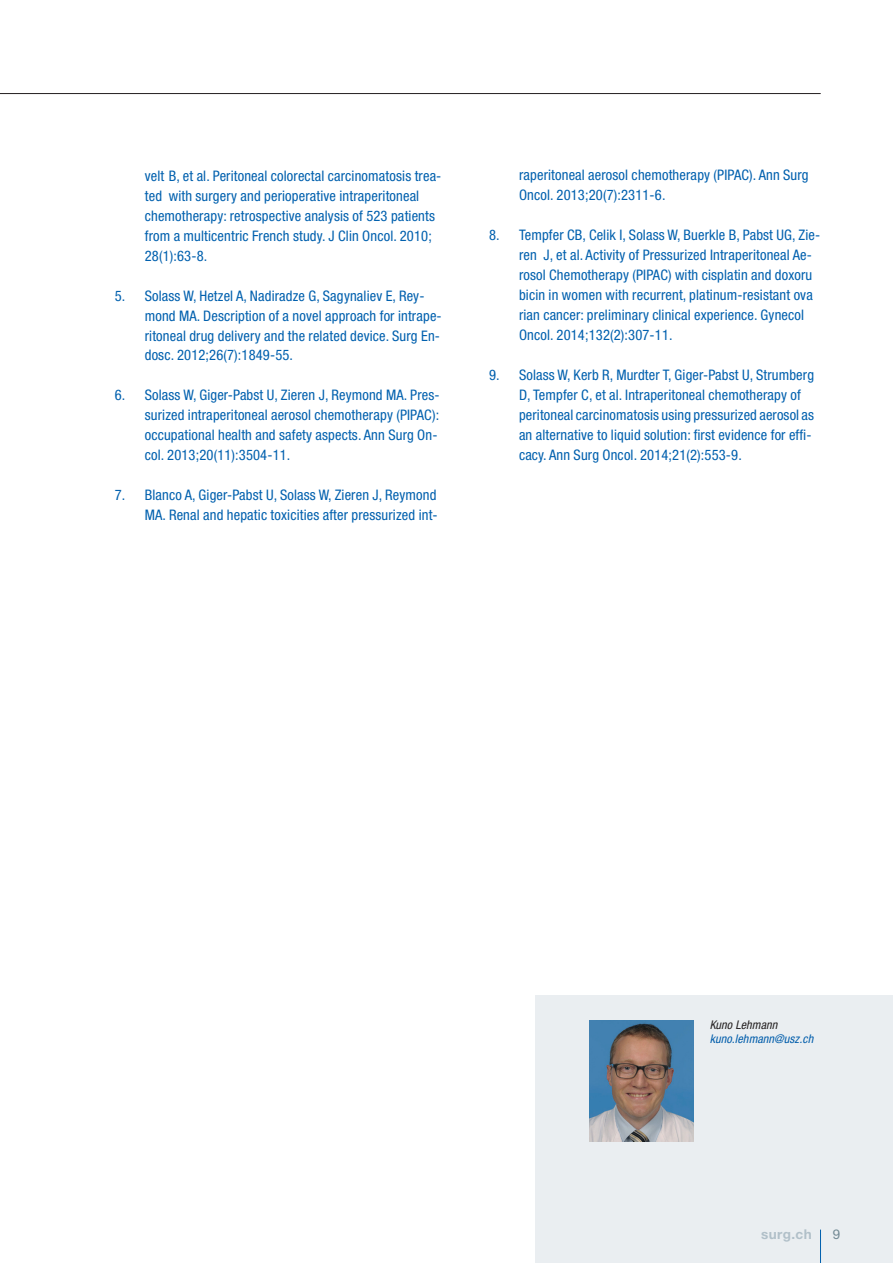
<style>
.page{position:relative;width:893px;height:1263px;background:#fff}
.page>*{position:absolute;margin:0;border:0;box-sizing:border-box;transform-origin:0 0}
.t1{font:condensed 14.55px/20px "Helvetica Neue LT Std";letter-spacing:.01em;color:#0160ae}
.t2{font:700 13.5px "Helvetica Neue LT Std";letter-spacing:.03em;color:#b1c0c9}
.t3{font:13.5px "Helvetica Neue LT Std";color:#738a95}
.t4{font:italic condensed 12px "Helvetica Neue LT Std";letter-spacing:.01em;color:#015dab}
.t5{font:italic condensed 12px "Helvetica Neue LT Std";letter-spacing:.01em;color:#231f20}
</style>
<div class="page">
<div style="left:536px;top:995px;width:357px;height:268px;background:#eaeef1"></div>
<img style="left:589px;top:1020px;width:104px;height:121px">
<hr style="left:0;top:93px;width:821px;height:1px;background:#231f20">
<hr style="left:820px;top:1229px;width:1px;height:34px;background:#0160ae">
<p class="t1" style="left:145px;top:166px;width:298px">velt B, et al. Peritoneal colorectal carcinomatosis trea&shy;ted with surgery and perioperative intraperitoneal chemotherapy: retrospective analysis of 523 patients from a multicentric French study. J Clin Oncol. 2010; 28(1):63-8.</p>
<p class="t1" style="left:145px;top:285px;width:298px;text-indent:-30px">5. Solass W, Hetzel A, Nadiradze G, Sagynaliev E, Rey&shy;mond MA. Description of a novel approach for intrape&shy;ritoneal drug delivery and the related device. Surg En&shy;dosc. 2012;26(7):1849-55.</p>
<p class="t1" style="left:145px;top:385px;width:296px;text-indent:-30px">6. Solass W, Giger-Pabst U, Zieren J, Reymond MA. Pres&shy;surized intraperitoneal aerosol chemotherapy (PIPAC): occupational health and safety aspects. Ann Surg On&shy;col. 2013;20(11):3504-11.</p>
<p class="t1" style="left:115px;top:485px;width:324px;text-align:right">7. Blanco A, Giger-Pabst U, Solass W, Zieren J, Reymond<br>MA. Renal and hepatic toxicities after pressurized int-</p>
<p class="t1" style="left:519px;top:165px;width:291px">raperitoneal aerosol chemotherapy (PIPAC). Ann Surg<br>Oncol. 2013;20(7):2311-6.</p>
<p class="t1" style="left:519px;top:225px;width:303px;text-indent:-30px">8. Tempfer CB, Celik I, Solass W, Buerkle B, Pabst UG, Zie&shy;ren J, et al. Activity of Pressurized Intraperitoneal Ae&shy;rosol Chemotherapy (PIPAC) with cisplatin and doxoru bicin in women with recurrent, platinum-resistant ova rian cancer: preliminary clinical experience. Gynecol Oncol. 2014;132(2):307-11.</p>
<p class="t1" style="left:519px;top:365px;width:297px;text-indent:-30px">9. Solass W, Kerb R, Murdter T, Giger-Pabst U, Strumberg D, Tempfer C, et al. Intraperitoneal chemotherapy of peritoneal carcinomatosis using pressurized aerosol as an alternative to liquid solution: first evidence for effi&shy;cacy. Ann Surg Oncol. 2014;21(2):553-9.</p>
<p class="t5" style="left:710px;top:1017px;width:69px">Kuno Lehmann</p>
<p class="t4" style="left:710px;top:1032px;width:105px">kuno.lehmann@usz.ch</p>
<p class="t2" style="left:761px;top:1226px;width:52px">surg.ch</p>
<p class="t3" style="left:833px;top:1226px;width:9px">9</p>
<p class="t2" style="left:766px;top:1226px;width:52px">surg.ch</p>
</div>
